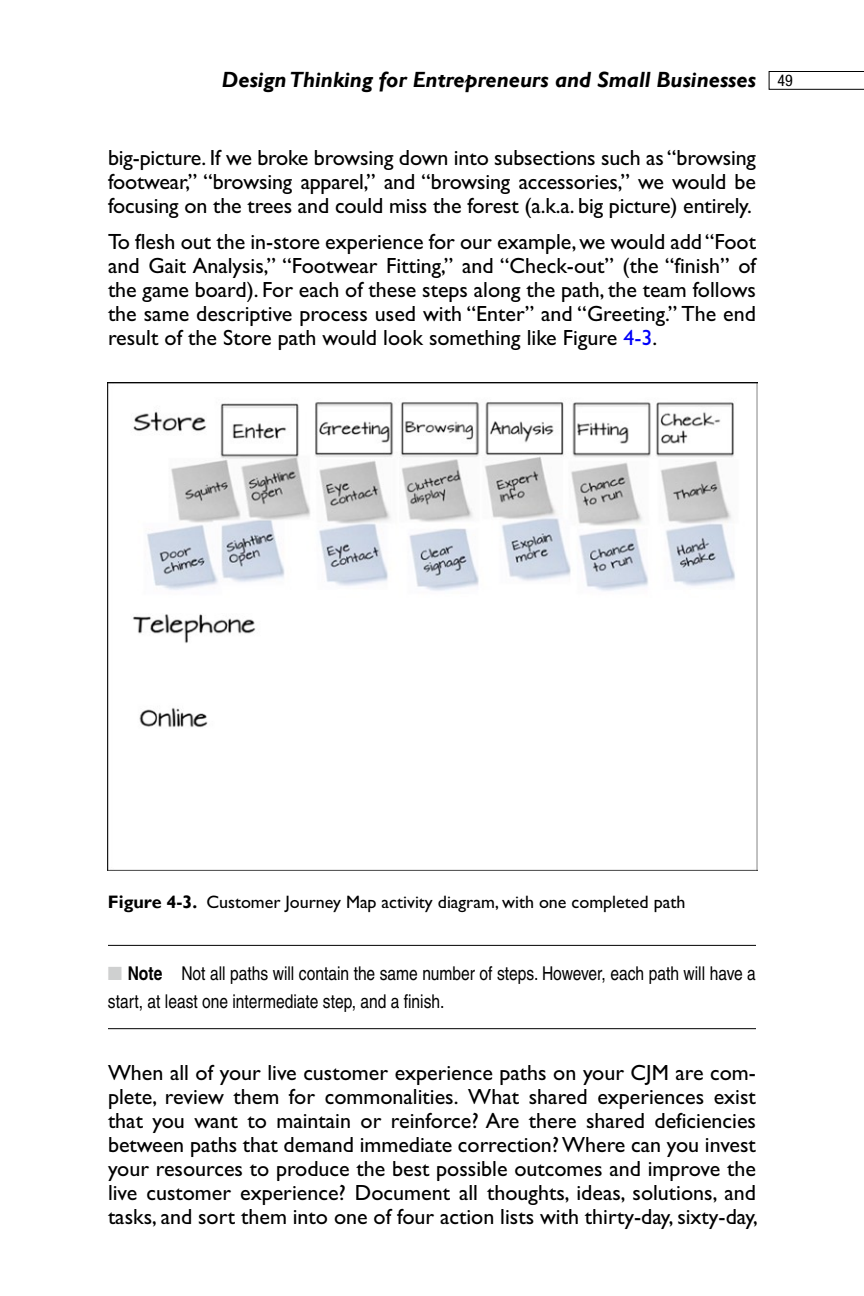
<style>
.page{position:relative;width:864px;height:1296px;background:#fff}
.page>*{position:absolute;margin:0;border:0;box-sizing:border-box;transform-origin:0 0}
.t1{font:22px/24px "Gill Sans";color:#000;text-align:justify}
.t2{font:italic 700 22px "Gill Sans";color:#000}
.t3{font:condensed 19px/28px "Helvetica";color:#000}
.t4{font:18px "Gill Sans";color:#000}
.s1{font-family:"Helvetica Neue";font-weight:400;font-style:normal;font-stretch:condensed;font-size:16px}
.s2{color:#0000fa}
.s3{font-weight:700}
.s4{color:#cfd0d0}
</style>
<div class="page">
<svg style="left:769px;top:71px;width:95px;height:19px"></svg>
<hr style="left:108px;top:945px;width:648px;height:1px;background:#000">
<hr style="left:108px;top:1028px;width:648px;height:1px;background:#000">
<img style="left:108px;top:383px;width:650px;height:487px">
<p class="t2" style="left:222px;top:67px;width:572px">Design Thinking for Entrepreneurs and Small Businesses <span class="s1">49</span></p>
<p class="t1" style="left:108px;top:146px;width:650px">big-picture. If we broke browsing down into subsections such as “browsing footwear,” “browsing apparel,” and “browsing accessories,” we would be focusing on the trees and could miss the forest (a.k.a. big picture) entirely.</p>
<p class="t1" style="left:108px;top:230px;width:650px">To flesh out the in-store experience for our example, we would add “Foot and Gait Analysis,” “Footwear Fitting,” and “Check-out” (the “finish” of the game board). For each of these steps along the path, the team follows the same descriptive process used with “Enter” and “Greeting.” The end result of the Store path would look something like Figure <span class="s2">4-3</span>.</p>
<p class="t4" style="left:108px;top:891px;width:579px"><span class="s3">Figure 4-3.</span> Customer Journey Map activity diagram, with one completed path</p>
<p class="t3" style="left:108px;top:959px;width:649px"><span class="s4">■</span> <span class="s3">Note</span> Not all paths will contain the same number of steps. However, each path will have a start, at least one intermediate step, and a finish.</p>
<p class="t1" style="left:108px;top:1060px;width:652px">When all of your live customer experience paths on your CJM are com&shy;plete, review them for commonalities. What shared experiences exist that you want to maintain or reinforce? Are there shared deficiencies between paths that demand immediate correction? Where can you invest your resources to produce the best possible outcomes and improve the live customer experience? Document all thoughts, ideas, solutions, and tasks, and sort them into one of four action lists with thirty-day, sixty-day,</p>
</div>
